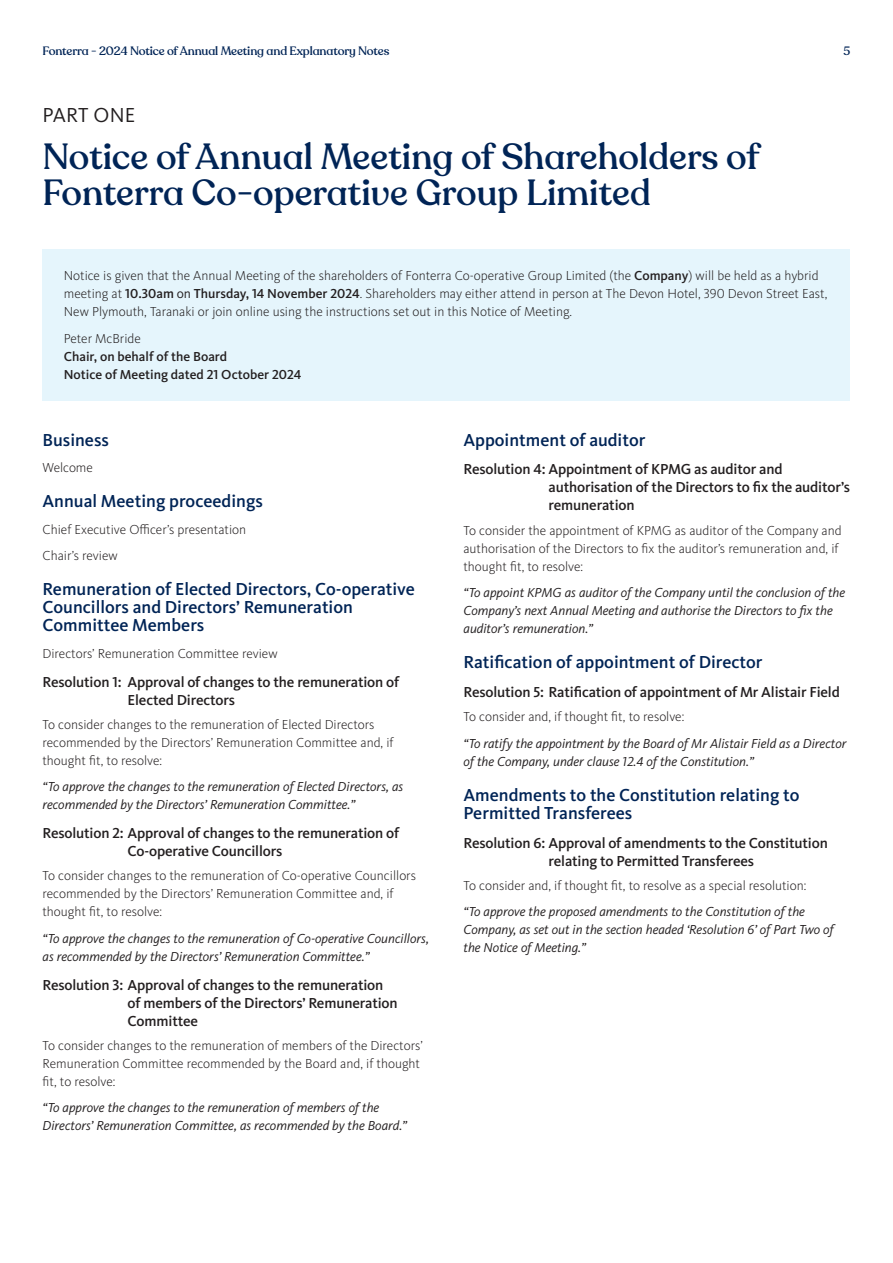
<style>
.page{position:relative;width:893px;height:1263px;background:#fff}
.page>*{position:absolute;margin:0;border:0;box-sizing:border-box;transform-origin:0 0}
.HEADING_1{font:500 36px/36px "Recoleta Alt";color:#002456}
.HEADING_4{font:21px "Kievit OT";letter-spacing:.01em;color:#231f20}
.sub{font:500 18px/18px "Kievit OT";color:#002456}
.Bold_Resolution_text{font:500 15px/18px "Kievit OT";letter-spacing:-.01em;color:#231f20}
.t1{font:300 13.5px/18px "Kievit OT";color:#231f20}
.t2{font:italic 13.5px/18px "Kievit Pro";color:#231f20}
.t3{font:500 13.5px "Kievit OT";color:#231f20}
.t4{font:500 12px "Recoleta Alt";letter-spacing:-.01em;color:#002456}
.s1{font-weight:500}
.s2{font-weight:400}
</style>
<div class="page">
<div style="left:43px;top:249px;width:807px;height:151px;background:#e5f5fc"></div>
<p class="t4" style="left:43px;top:43px;width:348px">Fonterra - 2024 Notice of Annual Meeting and Explanatory Notes</p>
<p class="t4" style="left:844px;top:43px;width:8px">5</p>
<p class="HEADING_4" style="left:43px;top:103px;width:94px">PART ONE</p>
<p class="HEADING_1" style="left:43px;top:139px;width:718px">Notice of Annual Meeting of Shareholders of<br>Fonterra Co-operative Group Limited</p>
<p class="t1" style="left:64px;top:267px;width:765px">Notice is given that the Annual Meeting of the shareholders of Fonterra Co-operative Group Limited (the <span class="s1">Company</span>) will be held as a hybrid meeting at <span class="s1">10.30am</span> <span class="s2">on</span> <span class="s1">Thursday, 14 November 2024</span>. Shareholders may either attend in person at The Devon Hotel, 390 Devon Street East,<br>New Plymouth, Taranaki or join online using the instructions set out in this Notice of Meeting.</p>
<p class="t1" style="left:64px;top:330px;width:79px">Peter McBride</p>
<p class="t3" style="left:64px;top:348px;width:165px">Chair, on behalf of the Board</p>
<p class="t3" style="left:64px;top:366px;width:239px">Notice of Meeting dated 21 October 2024</p>
<p class="sub" style="left:43px;top:431px;width:68px">Business</p>
<p class="t1" style="left:43px;top:459px;width:52px">Welcome</p>
<p class="sub" style="left:43px;top:492px;width:222px">Annual Meeting proceedings</p>
<p class="t1" style="left:43px;top:521px;width:205px">Chief Executive Officer’s presentation</p>
<p class="t1" style="left:43px;top:547px;width:77px">Chair’s review</p>
<p class="sub" style="left:43px;top:580px;width:374px">Remuneration of Elected Directors, Co-operative<br>Councillors and Directors’ Remuneration<br>Committee Members</p>
<p class="t1" style="left:43px;top:645px;width:237px">Directors’ Remuneration Committee review</p>
<p class="Bold_Resolution_text" style="left:128px;top:672px;width:273px;text-indent:-85px">Resolution 1: Approval of changes to the remuneration of<br>Elected Directors</p>
<p class="t1" style="left:43px;top:716px;width:353px">To consider changes to the remuneration of Elected Directors recommended by the Directors’ Remuneration Committee and, if thought fit, to resolve:</p>
<p class="t2" style="left:43px;top:778px;width:362px">“To approve the changes to the remuneration of Elected Directors, as recommended by the Directors’ Remuneration Committee.”</p>
<p class="Bold_Resolution_text" style="left:128px;top:824px;width:273px;text-indent:-85px">Resolution 2: Approval of changes to the remuneration of<br>Co-operative Councillors</p>
<p class="t1" style="left:43px;top:867px;width:375px">To consider changes to the remuneration of Co-operative Councillors recommended by the Directors’ Remuneration Committee and, if thought fit, to resolve:</p>
<p class="t2" style="left:43px;top:929px;width:388px">“To approve the changes to the remuneration of Co-operative Councillors, as recommended by the Directors’ Remuneration Committee.”</p>
<p class="Bold_Resolution_text" style="left:128px;top:975px;width:272px;text-indent:-85px">Resolution 3: Approval of changes to the remuneration of members of the Directors’ Remuneration<br>Committee</p>
<p class="t1" style="left:43px;top:1037px;width:382px">To consider changes to the remuneration of members of the Directors’<br>Remuneration Committee recommended by the Board and, if thought fit, to resolve:</p>
<p class="t2" style="left:43px;top:1099px;width:366px">“To approve the changes to the remuneration of members of the<br>Directors’ Remuneration Committee, as recommended by the Board.”</p>
<p class="sub" style="left:463px;top:431px;width:183px">Appointment of auditor</p>
<p class="Bold_Resolution_text" style="left:549px;top:460px;width:303px;text-indent:-85px">Resolution 4: Appointment of KPMG as auditor and authorisation of the Directors to fix the auditor’s remuneration</p>
<p class="t1" style="left:463px;top:522px;width:380px">To consider the appointment of KPMG as auditor of the Company and authorisation of the Directors to fix the auditor’s remuneration and, if thought fit, to resolve:</p>
<p class="t2" style="left:463px;top:584px;width:383px">“To appoint KPMG as auditor of the Company until the conclusion of the<br>Company’s next Annual Meeting and authorise the Directors to fix the auditor’s remuneration.”</p>
<p class="sub" style="left:463px;top:653px;width:301px">Ratification of appointment of Director</p>
<p class="Bold_Resolution_text" style="left:463px;top:683px;width:378px">Resolution 5: Ratification of appointment of Mr Alistair Field</p>
<p class="t1" style="left:463px;top:708px;width:222px">To consider and, if thought fit, to resolve:</p>
<p class="t2" style="left:463px;top:734px;width:385px">“To ratify the appointment by the Board of Mr Alistair Field as a Director of the Company, under clause 12.4 of the Constitution.”</p>
<p class="sub" style="left:463px;top:786px;width:338px">Amendments to the Constitution relating to<br>Permitted Transferees</p>
<p class="Bold_Resolution_text" style="left:549px;top:833px;width:281px;text-indent:-85px">Resolution 6: Approval of amendments to the Constitution relating to Permitted Transferees</p>
<p class="t1" style="left:463px;top:877px;width:344px">To consider and, if thought fit, to resolve as a special resolution:</p>
<p class="t2" style="left:463px;top:903px;width:372px">“To approve the proposed amendments to the Constitution of the<br>Company, as set out in the section headed ‘Resolution 6’ of Part Two of the Notice of Meeting.”</p>
</div>
